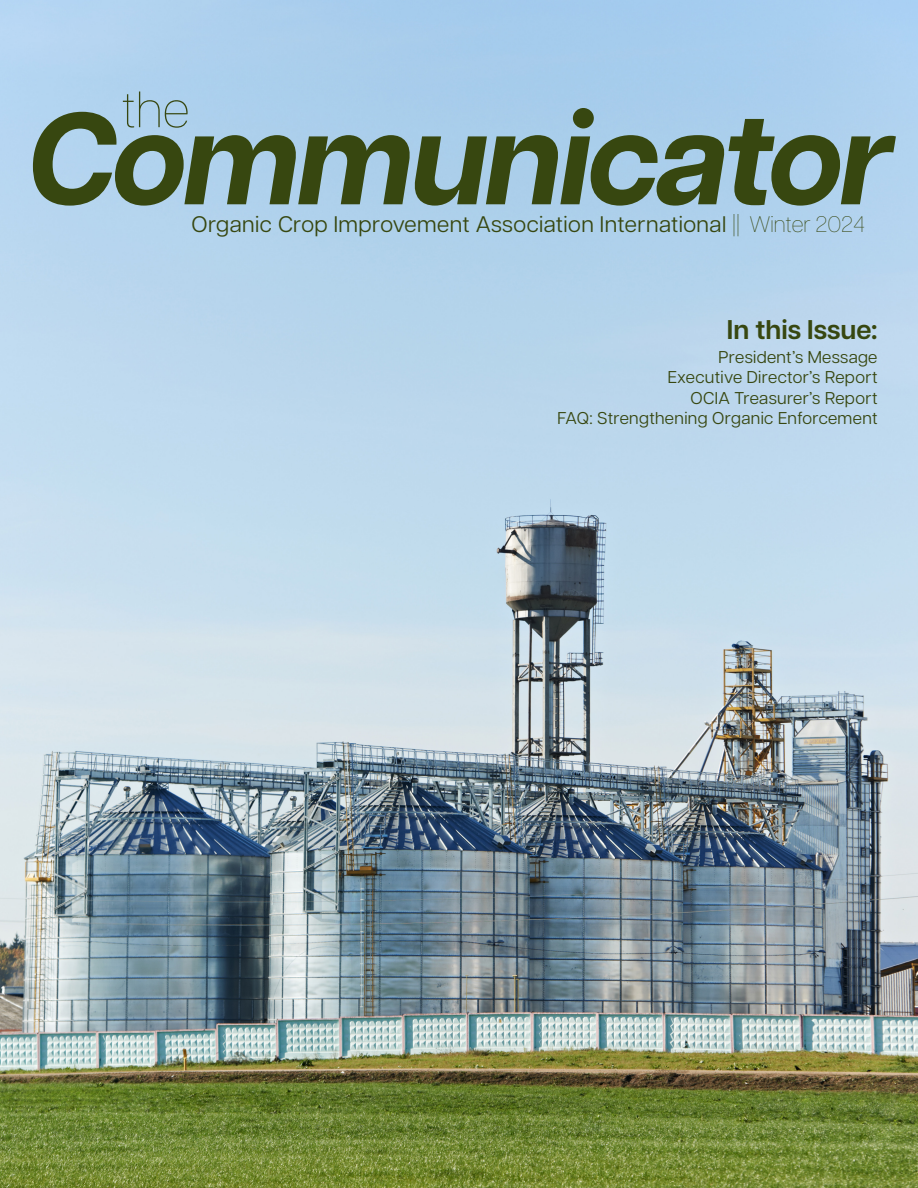
<style>
.page{position:relative;width:918px;height:1188px;background:#fff}
.page>*{position:absolute;margin:0;border:0;box-sizing:border-box;transform-origin:0 0}
.t1{font:italic 700 130.5px "Articulat CF";letter-spacing:-.03em;color:#374710}
.t2{font:100 51px "Articulat CF";color:#374710}
.t3{font:600 27px "Articulat CF";color:#374710}
.t4{font:22.5px "Articulat CF";letter-spacing:.02em;color:#374710}
.t5{font:17.1px "Articulat CF";letter-spacing:.02em;color:#374710}
.s1{font-weight:100}
</style>
<div class="page">
<img style="left:0;top:0;width:918px;height:1188px">
<p class="t2" style="left:122px;top:73px;width:69px">the</p>
<p class="t1" style="left:27px;top:62px;width:868px">Communicator</p>
<p class="t4" style="left:191px;top:208px;width:675px">Organic Crop Improvement Association International <span class="s1">|| Winter 2024</span></p>
<p class="t3" style="left:727px;top:310px;width:152px">In this Issue:</p>
<p class="t5" style="left:719px;top:345px;width:160px">President’s Message</p>
<p class="t5" style="left:668px;top:365px;width:211px">Executive Director’s Report</p>
<p class="t5" style="left:691px;top:386px;width:188px">OCIA Treasurer’s Report</p>
<p class="t5" style="left:558px;top:406px;width:321px">FAQ: Strengthening Organic Enforcement</p>
</div>
